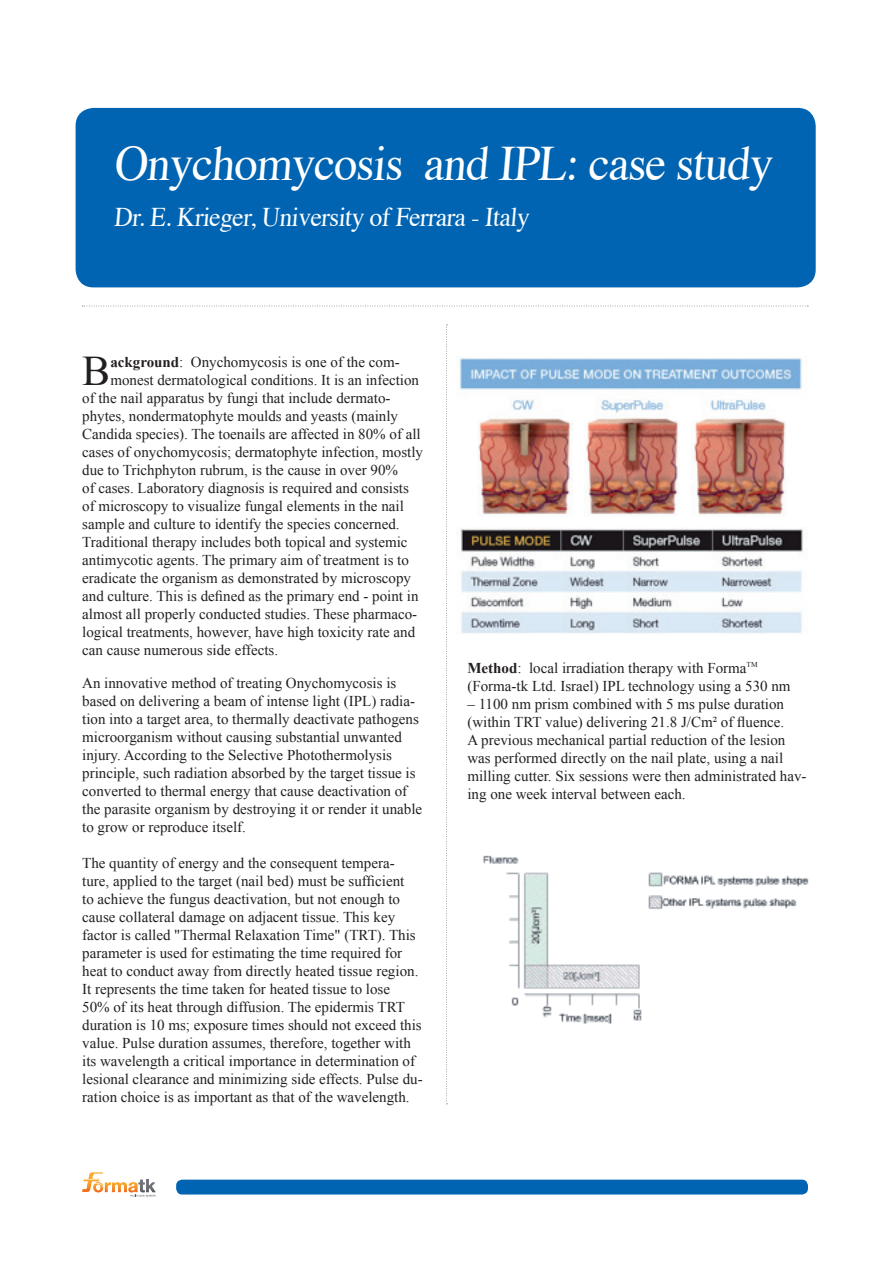
<style>
.page{position:relative;width:893px;height:1263px;background:#fff}
.page>*{position:absolute;margin:0;border:0;box-sizing:border-box;transform-origin:0 0}
.t1{font:49.5px "Times";color:#fff;scale:.94 1}
.t2{font:42.15px "Times New Roman";color:#231f20}
.t3{font:27px "Times";color:#fff;scale:.94 1}
.t4{font:15px/18px "Times New Roman";color:#231f20}
.t5{font:700 15px "Times New Roman";color:#231f20}
.s1{font-weight:400}
.s2{font-weight:700}
</style>
<div class="page">
<div style="left:76px;top:108px;width:740px;height:179px;background:#0164b2;border-radius:18px"></div>
<div style="left:176px;top:1179px;width:632px;height:15px;background:#0164b2;border-radius:6px"></div>
<svg style="left:446px;top:325px;width:1px;height:779px"></svg>
<svg style="left:82px;top:306px;width:726px;height:1px"></svg>
<svg style="left:82px;top:1172px;width:74px;height:25px"></svg>
<img style="left:459px;top:358px;width:344px;height:276px">
<img style="left:483px;top:855px;width:326px;height:169px">
<h1 class="t1" style="left:114px;top:117px;width:490px">Onychomycosis and IPL</h1>
<h3 class="t3" style="left:250px;top:192px;width:303px">, University of Ferrara - Italy</h3>
<h1 class="t1" style="left:565px;top:117px;width:229px">: case study</h1>
<h3 class="t3" style="left:138px;top:192px;width:126px">.E. Krieger</h3>
<h3 class="t3" style="left:114px;top:192px;width:34px">Dr</h3>
<p class="t4" style="left:191px;top:353px;width:210px">Onychomycosis is one of the com-</p>
<p class="t5" style="left:110px;top:352px;width:75px">ackground<span class="s1">:</span></p>
<h2 class="t2" style="left:82px;top:343px;width:30px">B</h2>
<p class="t4" style="left:82px;top:407px;width:317px">phytes, nondermatophyte moulds and yeasts (mainly</p>
<p class="t4" style="left:110px;top:371px;width:310px">monest dermatological conditions It. is an infection</p>
<p class="t4" style="left:82px;top:389px;width:310px">of the nail apparatus by fungi that include dermato-</p>
<p class="t4" style="left:82px;top:425px;width:342px">Candida species .) The toenails are affected in 80% of all cases of onychomycosis; dermatophyte infection, mostly due to Trichphyton rubrum is, the cause in over 90%<br>of cases. Laboratory diagnosis is required and consists of microscopy to visualize fungal elements in the nail sample and culture to identify the species concerned.<br>Traditional therapy includes both topical and systemic antimycotic agents. The primary aim of treatment is to eradicate the organism as demonstrated by microscopy and culture. This is defined as the primary end - point in</p>
<p class="t4" style="left:82px;top:623px;width:335px">logical treatments, however, have high toxicity rate and</p>
<p class="t4" style="left:82px;top:605px;width:337px">almost all properly conducted studies. These pharmaco-</p>
<p class="t4" style="left:82px;top:641px;width:197px">can cause numerous side effects.</p>
<p class="t4" style="left:82px;top:674px;width:316px">An innovative method of treating Onychomycosis is</p>
<p class="t4" style="left:82px;top:710px;width:338px">tion into a target area to, thermally deactivate pathogens</p>
<p class="t4" style="left:82px;top:692px;width:334px">based on delivering a beam of intense light (IPL) radia-</p>
<p class="t4" style="left:82px;top:728px;width:342px">microorganism without causing substantial unwanted injury. According to the Selective Photothermolysis principle, such radiation absorbed by the target tissue is converted to thermal energy that cause deactivation of the parasite organism by destroying it or render it unable to grow or reproduce itself.</p>
<p class="t4" style="left:82px;top:854px;width:314px">The quantity of energy and the consequent tempera-</p>
<p class="t4" style="left:82px;top:890px;width:341px">to achieve the fungus deactivation, but not enough to cause collateral damage on adjacent tissue. This key factor is called "Thermal Relaxation Time" (TRT .) This parameter is used for estimating the time required for heat to conduct away from directly heated tissue region.<br>It represents the time taken for heated tissue to lose<br>50% of its heat through diffusion. The epidermis TRT duration is 10 ms; exposure times should not exceed this value. Pulse duration assumes, therefore, together with its wavelength a critical importance in determination of</p>
<p class="t4" style="left:82px;top:1088px;width:329px">ration choice is as important as that of the wavelength.</p>
<p class="t4" style="left:82px;top:872px;width:324px">ture, applied to the target (nail bed) must be sufficient</p>
<p class="t4" style="left:82px;top:1070px;width:342px">lesional clearance and minimizing side effects. Pulse du-</p>
<p class="t4" style="left:529px;top:659px;width:230px">local irradiation therapy with Forma<sup>TM</sup></p>
<p class="t4" style="left:467px;top:659px;width:325px"><span class="s2">Method</span>:<br>(Forma-tk Ltd. Israel) IPL technology using a 530 nm</p>
<p class="t4" style="left:467px;top:695px;width:319px;text-align:justify">– 1100 nm prism combined with 5 ms pulse duration (within TRT value) delivering 21.8 /J Cm² of fluence.<br>A previous mechanical partial reduction of the lesion was performed directly on the nail plate, using a nail</p>
<p class="t4" style="left:467px;top:785px;width:220px">ing one week interval between each.</p>
<p class="t4" style="left:467px;top:767px;width:341px">milling cutter. Six sessions were then administrated hav-</p>
</div>
